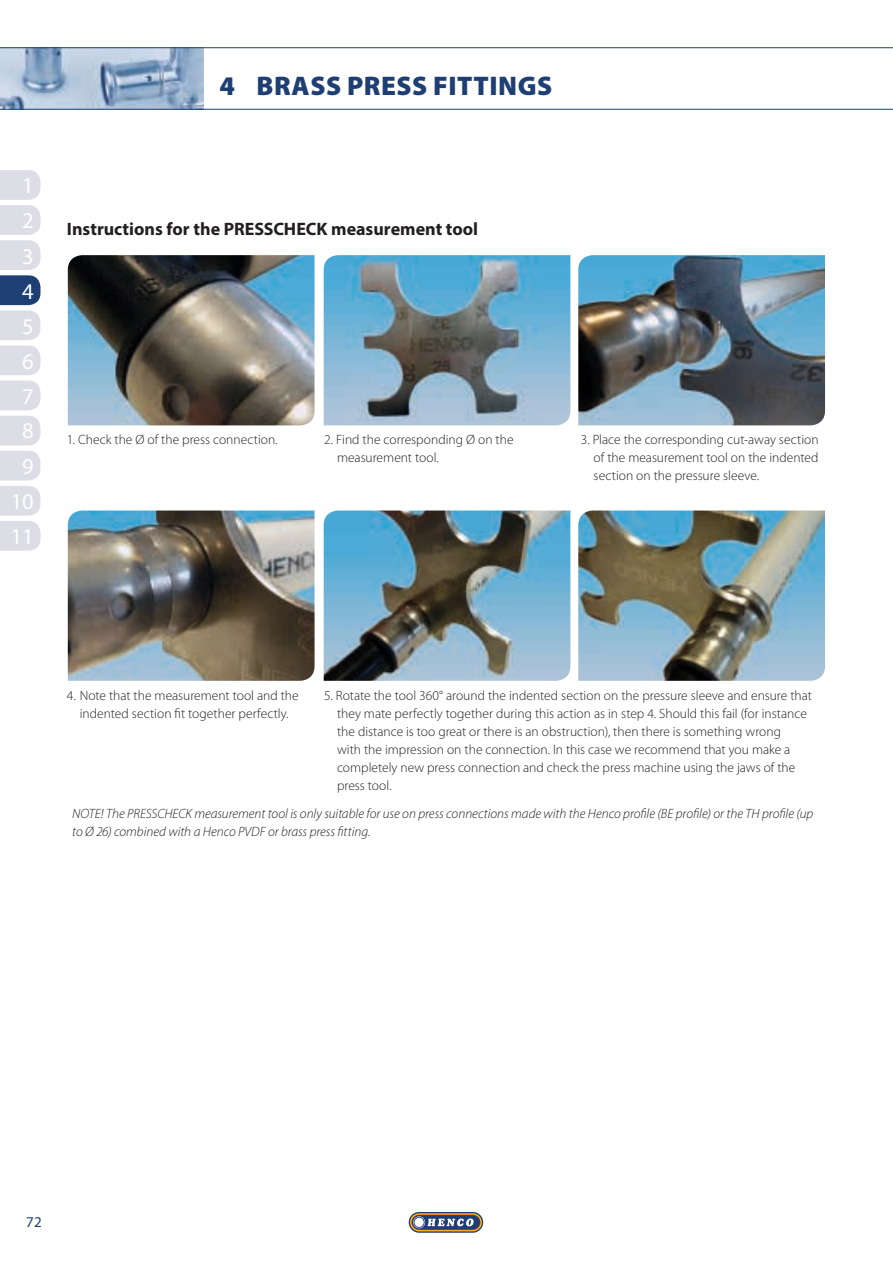
<style>
.page{position:relative;width:893px;height:1263px;background:#fff}
.page>*{position:absolute;margin:0;border:0;box-sizing:border-box;transform-origin:0 0}
.Basis{font:900 27px "Myriad Pro";letter-spacing:.02em;color:#1e3f74}
.t1{font:22.5px/34.8px "Myriad Pro";color:#fff;text-align:justify}
.Basis-2{font:700 18px "Myriad Pro";color:#231f20}
.t2{font:15px "Myriad Pro";color:#1e3f74}
.Basis-3{font:300 13.5px/18px "Myriad Pro";color:#231f20}
.Basis-4{font:italic 300 13.5px/18px "Myriad Pro";color:#231f20}
</style>
<div class="page">
<img style="left:0;top:48px;width:203px;height:61px">
<hr style="left:0;top:47px;width:893px;height:1px;background:#1e3f74">
<hr style="left:0;top:109px;width:893px;height:1px;background:#1e3f74">
<svg style="left:0;top:451px;width:40px;height:29px"></svg>
<svg style="left:0;top:416px;width:40px;height:29px"></svg>
<svg style="left:0;top:381px;width:40px;height:29px"></svg>
<svg style="left:0;top:170px;width:40px;height:205px;background:#c7ccd9"></svg>
<svg style="left:409px;top:1212px;width:74px;height:21px"></svg>
<svg style="left:410px;top:1213px;width:72px;height:18px"></svg>
<svg style="left:411px;top:1214px;width:70px;height:16px"></svg>
<svg style="left:412px;top:1216px;width:67px;height:13px"></svg>
<div style="left:412px;top:1215px;width:68px;height:14px;border:1px solid #1e3f74;border-radius:7px"></div>
<svg style="left:413px;top:1216px;width:12px;height:12px"></svg>
<svg style="left:414px;top:1217px;width:11px;height:11px"></svg>
<svg style="left:427px;top:1218px;width:47px;height:8px"></svg>
<div style="left:414px;top:1218px;width:10px;height:9px;background:#fff;border-radius:50%"></div>
<svg style="left:0;top:486px;width:40px;height:65px;background:#e1e1e9"></svg>
<img style="left:578px;top:255px;width:247px;height:170px">
<img style="left:578px;top:510px;width:247px;height:171px">
<img style="left:324px;top:255px;width:246px;height:170px">
<img style="left:324px;top:510px;width:246px;height:171px">
<img style="left:68px;top:255px;width:247px;height:170px">
<img style="left:68px;top:510px;width:247px;height:171px">
<h2 class="t1" style="left:22px;top:168px;width:13px">1</h2>
<h2 class="t1" style="left:22px;top:203px;width:13px">2</h2>
<h2 class="t1" style="left:22px;top:238px;width:13px">3<br>4<br>5<br>6<br>7<br>8</h2>
<h2 class="t1" style="left:11px;top:449px;width:25px;text-align:center">9<br>10</h2>
<h2 class="t1" style="left:11px;top:519px;width:25px">11</h2>
<p class="Basis" style="left:219px;top:68px;width:334px">4 BRASS PRESS FITTINGS</p>
<p class="Basis-2" style="left:67px;top:217px;width:413px">Instructions for the PRESSCHECK measurement tool</p>
<p class="Basis-3" style="left:67px;top:431px;width:212px">1. Check the Ø of the press connection.</p>
<p class="Basis-3" style="left:337px;top:431px;width:178px;text-indent:-13px">2. Find the corresponding Ø on the measurement tool.</p>
<p class="Basis-3" style="left:594px;top:431px;width:227px;text-align:justify;text-indent:-13px">3. Place the corresponding cut-away section of the measurement tool on the indented section on the pressure sleeve.</p>
<p class="Basis-3" style="left:67px;top:686px;width:233px;text-align:center">4. Note that the measurement tool and the indented section fit together perfectly.</p>
<p class="Basis-3" style="left:337px;top:686px;width:476px;text-indent:-13px">5. Rotate the tool 360° around the indented section on the pressure sleeve and ensure that they mate perfectly together during this action as in step 4. Should this fail (for instance the distance is too great or there is an obstruction), then there is something wrong<br>with the impression on the connection. In this case we recommend that you make a completely new press connection and check the press machine using the jaws of the press tool.</p>
<p class="Basis-4" style="left:72px;top:805px;width:742px">NOTE! The PRESSCHECK measurement tool is only suitable for use on press connections made with the Henco profile (BE profile) or the TH profile (up to Ø 26) combined with a Henco PVDF or brass press fitting.</p>
<p class="t2" style="left:26px;top:1213px;width:17px">72</p>
</div>
